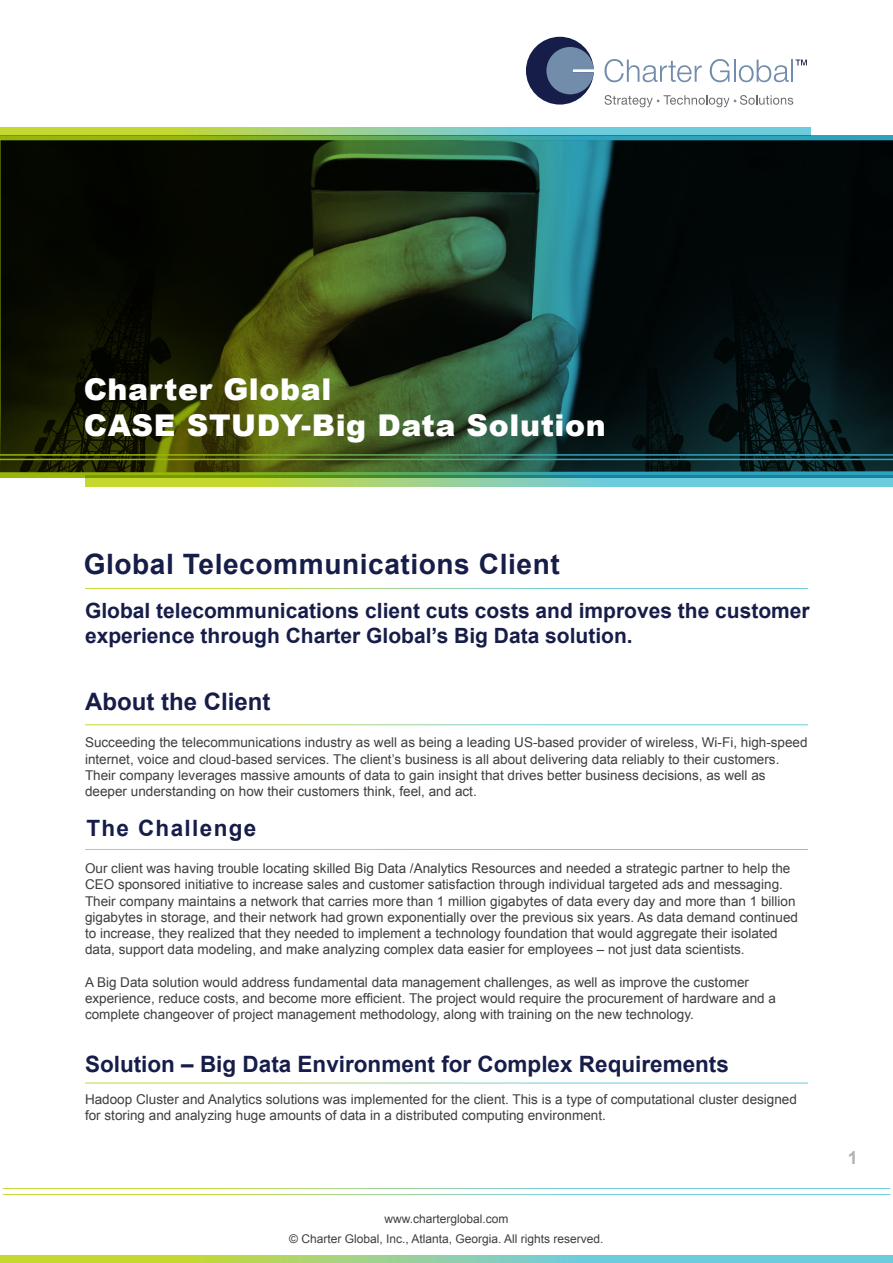
<style>
.page{position:relative;width:893px;height:1263px;background:#fff}
.page>*{position:absolute;margin:0;border:0;box-sizing:border-box;transform-origin:0 0}
.t1{font:900 30px/36px "Arial";letter-spacing:.02em;color:#fff}
.t2{font:700 28.05px "Arial";letter-spacing:.02em;color:#171d49}
.t3{font:700 24px "Arial";color:#171d49}
.t4{font:700 22.5px "Arial";color:#171d49}
.t5{font:700 22.5px "Arial";letter-spacing:.06em;color:#171d49}
.t6{font:700 21px/25.2px "Arial";color:#171d49}
.t7{font:700 18px "Arial";color:#b2b3b7}
.t8{font:13.5px/16.2px "Arial";color:#3e3e3f}
.t9{font:12px/19.5px "Arial";color:#3e3e3f;text-align:center}
</style>
<div class="page">
<svg style="left:0;top:128px;width:811px;height:7px;background:#94d096"></svg>
<svg style="left:85px;top:477px;width:808px;height:9px;background:#89c98f"></svg>
<svg style="left:0;top:1256px;width:893px;height:7px;background:#94d095"></svg>
<svg style="left:796px;top:60px;width:11px;height:5px"></svg>
<div style="left:526px;top:37px;width:68px;height:68px;background:#171d49;border-radius:33px"></div>
<div style="left:546px;top:47px;width:48px;height:47px;background:#728dab;border-radius:23px"></div>
<svg style="left:604px;top:59px;width:98px;height:23px"></svg>
<svg style="left:710px;top:59px;width:19px;height:23px"></svg>
<hr style="left:734px;top:60px;width:2px;height:22px;background:#728dab">
<svg style="left:739px;top:60px;width:50px;height:22px"></svg>
<hr style="left:791px;top:60px;width:2px;height:22px;background:#728dab">
<svg style="left:604px;top:95px;width:189px;height:12px"></svg>
<svg style="left:0;top:135px;width:893px;height:342px;background:#1a2d19"></svg>
<h1 class="t1" style="left:84px;top:370px;width:524px">Charter Global<br>CASE STUDY-Big Data Solution</h1>
<h2 class="t2" style="left:84px;top:545px;width:478px">Global Telecommunications Client</h2>
<h3 class="t6" style="left:85px;top:598px;width:726px">Global telecommunications client cuts costs and improves the customer experience through Charter Global’s Big Data solution.</h3>
<h3 class="t3" style="left:85px;top:686px;width:187px">About the Client</h3>
<p class="t8" style="left:85px;top:735px;width:724px">Succeeding the telecommunications industry as well as being a leading US-based provider of wireless, Wi-Fi, high-speed internet, voice and cloud-based services. The client’s business is all about delivering data reliably to their customers.<br>Their company leverages massive amounts of data to gain insight that drives better business decisions, as well as deeper understanding on how their customers think, feel, and act.</p>
<h3 class="t5" style="left:86px;top:813px;width:171px">The Challenge</h3>
<p class="t8" style="left:85px;top:860px;width:714px">Our client was having trouble locating skilled Big Data /Analytics Resources and needed a strategic partner to help the CEO sponsored initiative to increase sales and customer satisfaction through individual targeted ads and messaging.<br>Their company maintains a network that carries more than 1 million gigabytes of data every day and more than 1 billion gigabytes in storage, and their network had grown exponentially over the previous six years. As data demand continued to increase, they realized that they needed to implement a technology foundation that would aggregate their isolated data, support data modeling, and make analyzing complex data easier for employees – not just data scientists.</p>
<p class="t8" style="left:85px;top:974px;width:692px">A Big Data solution would address fundamental data management challenges, as well as improve the customer experience, reduce costs, and become more efficient. The project would require the procurement of hardware and a complete changeover of project management methodology, along with training on the new technology.</p>
<h3 class="t4" style="left:85px;top:1049px;width:645px">Solution – Big Data Environment for Complex Requirements</h3>
<p class="t8" style="left:85px;top:1091px;width:713px">Hadoop Cluster and Analytics solutions was implemented for the client. This is a type of computational cluster designed for storing and analyzing huge amounts of data in a distributed computing environment.</p>
<p class="t9" style="left:289px;top:1209px;width:316px">www.charterglobal.com<br>© Charter Global, Inc., Atlanta, Georgia. All rights reserved.</p>
<h3 class="t7" style="left:848px;top:1145px;width:12px">1</h3>
</div>
